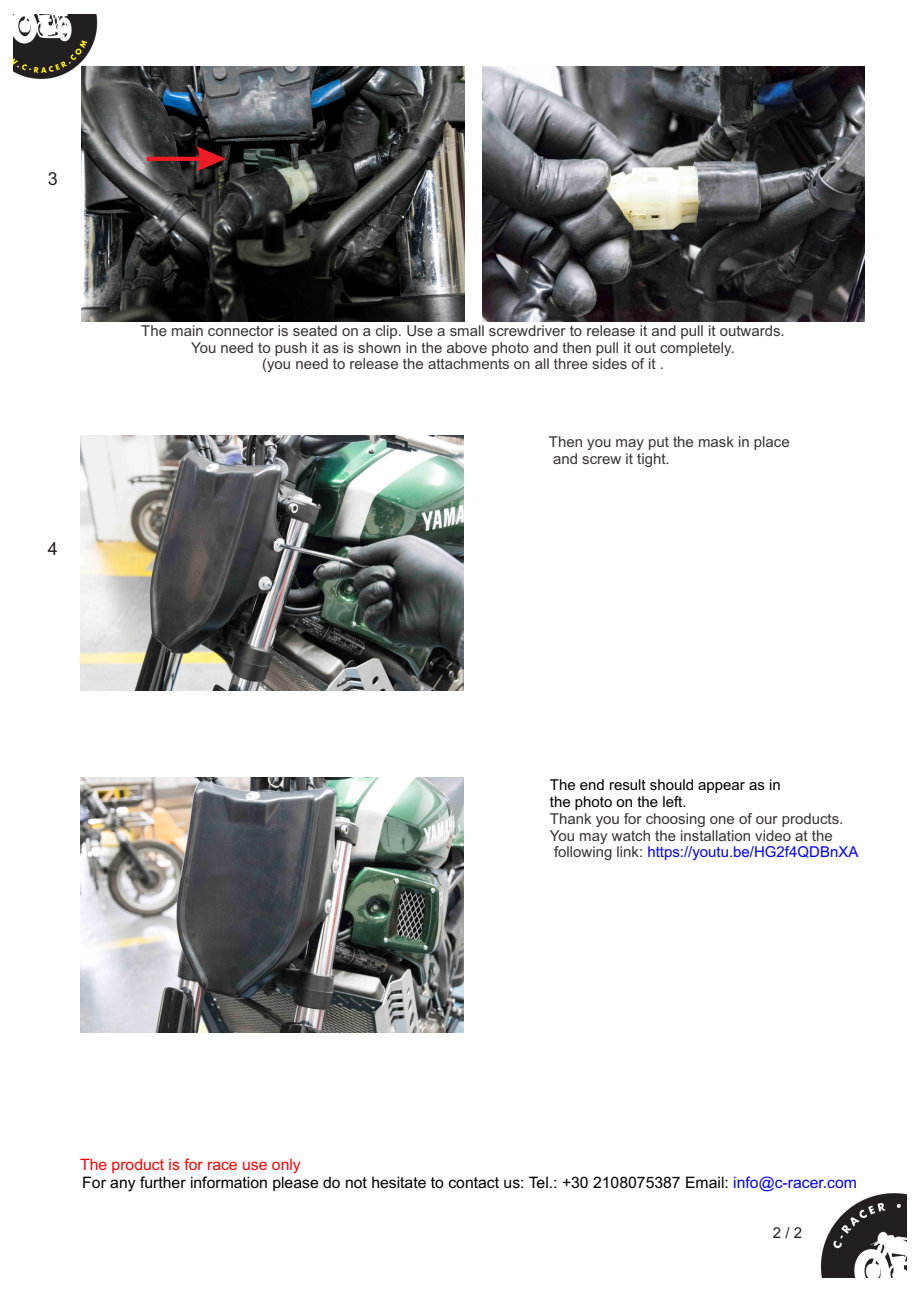
<style>
.page{position:relative;width:920px;height:1290px;background:#fff}
.page>*{position:absolute;margin:0;border:0;box-sizing:border-box;transform-origin:0 0}
.t1{font:18px "Arial";color:#231f20}
.t2{font:15.75px "Arial";color:#000}
.t3{font:15.75px "Arial";color:#f00}
.t4{font:15px/16.8px "Arial";color:#383336}
.t5{font:15px/16.8px "Arial";color:#000}
.t6{font:15px "Arial";color:#231f20}
.s1{color:#00f}
</style>
<div class="page">
<img style="left:820px;top:1193px;width:87px;height:84px">
<img style="left:14px;top:14px;width:84px;height:66px">
<img style="left:482px;top:66px;width:383px;height:256px">
<img style="left:82px;top:66px;width:382px;height:256px">
<svg style="left:147px;top:146px;width:79px;height:26px;background:#5a2224"></svg>
<img style="left:80px;top:435px;width:383px;height:255px">
<img style="left:81px;top:777px;width:382px;height:255px">
<p class="t1" style="left:48px;top:172px;width:12px">3</p>
<p class="t1" style="left:48px;top:542px;width:12px">4</p>
<p class="t4" style="left:141px;top:323px;width:645px;text-align:center">The main connector is seated on a clip. Use a small screwdriver to release it and pull it outwards.<br>You need to push it as is shown in the above photo and then pull it out completely.<br>(you need to release the attachments on all three sides of it .</p>
<p class="t4" style="left:549px;top:435px;width:242px">Then you may put the mask in place and screw it tight.</p>
<p class="t5" style="left:550px;top:778px;width:232px">The end result should appear as in the photo on the left.</p>
<p class="t4" style="left:550px;top:811px;width:310px">Thank you for choosing one of our products.<br>You may watch the installation video at the following link: <span class="s1">https://youtu.be/HG2f4QDBnXA</span></p>
<p class="t3" style="left:80px;top:1158px;width:222px">The product is for race use only</p>
<p class="t2" style="left:82px;top:1176px;width:776px">For any further information please do not hesitate to contact us: Tel.: +30 2108075387 Email: <span class="s1">info@c-racer.com</span></p>
<p class="t6" style="left:773px;top:1227px;width:31px">2 / 2</p>
</div>
